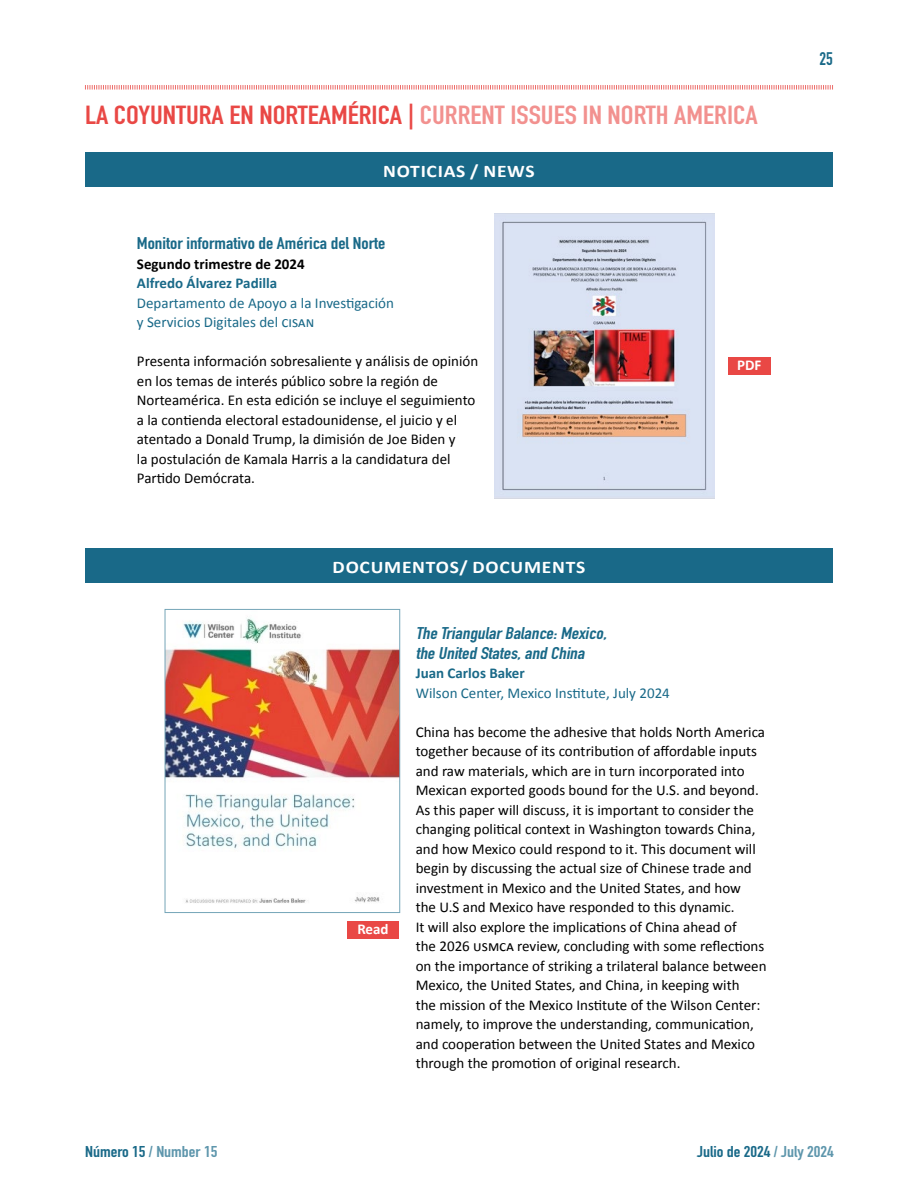
<style>
.page{position:relative;width:918px;height:1188px;background:#fff}
.page>*{position:absolute;margin:0;border:0;box-sizing:border-box;transform-origin:0 0}
.t1{font:700 25.8px "DIN Condensed";color:#f2918f;scale:1.16 1}
.t2{font:700 18px "DIN Condensed";color:#196988}
.t3{font:700 17.7px "Calibri";letter-spacing:.04em;color:#fff;scale:1.1 1}
.t4{font:italic 700 16.8px/19.5px "DIN Condensed";color:#196988;scale:1.16 1}
.t5{font:700 16.8px "DIN Condensed";color:#196988;scale:1.16 1}
.t6{font:700 15.45px "DIN Condensed";color:#196988;scale:1.16 1}
.t7{font:700 15.45px "DIN Condensed";color:#5e96ac;scale:1.16 1}
.t8{font:15px/19.5px "Calibri";color:#000}
.t9{font:15px/19.5px "Calibri";color:#196988}
.t10{font:700 15px "Calibri";color:#196988}
.t11{font:700 15px "Calibri";color:#000}
.t12{font:700 15px "Calibri";color:#fff}
.s1{color:#e94845}
.s2{color:#196988}
.s3{color:#5e96ac}
</style>
<div class="page">
<svg style="left:85px;top:85px;width:748px;height:5px"></svg>
<div style="left:85px;top:152px;width:748px;height:34px;background:#196988"></div>
<img style="left:494px;top:213px;width:221px;height:286px">
<div style="left:728px;top:358px;width:42px;height:17px;background:#e94845"></div>
<div style="left:85px;top:549px;width:748px;height:34px;background:#196988"></div>
<img style="left:167px;top:618px;width:231px;height:285px">
<div style="left:165px;top:609px;width:235px;height:304px;border:1px solid #75a5b8"></div>
<div style="left:347px;top:922px;width:52px;height:17px;background:#e94845"></div>
<h1 class="t1" style="left:85px;top:98px;width:581px"><span class="s1">LA COYUNTURA EN NORTEAMÉRICA |</span> CURRENT ISSUES IN NORTH AMERICA</h1>
<p class="t3" style="left:383px;top:158px;width:139px">NOTICIAS / NEWS</p>
<p class="t5" style="left:137px;top:232px;width:216px">Monitor informativo de América del Norte</p>
<p class="t11" style="left:137px;top:253px;width:169px">Segundo trimestre de 2024</p>
<p class="t10" style="left:137px;top:272px;width:142px">Alfredo Álvarez Padilla</p>
<p class="t9" style="left:137px;top:292px;width:259px">Departamento de Apoyo a la Investigación y Servicios Digitales del cisan</p>
<p class="t8" style="left:137px;top:351px;width:343px">Presenta información sobresaliente y análisis de opinión en los temas de interés público sobre la región de Norteamérica. En esta edición se incluye el seguimiento a la contienda electoral estadounidense, el juicio y el atentado a Donald Trump, la dimisión de Joe Biden y<br>la postulación de Kamala Harris a la candidatura del Partido Demócrata.</p>
<p class="t3" style="left:333px;top:554px;width:231px">DOCUMENTOS/ DOCUMENTS</p>
<p class="t12" style="left:737px;top:355px;width:26px">PDF</p>
<p class="t12" style="left:357px;top:919px;width:33px">Read</p>
<p class="t4" style="left:416px;top:623px;width:169px">TheTriangularBalance:Mexico, theUnited States,and China</p>
<p class="t10" style="left:416px;top:662px;width:111px">Juan Carlos Baker</p>
<p class="t9" style="left:416px;top:682px;width:256px">Wilson Center, Mexico Institute, July 2024</p>
<p class="t8" style="left:416px;top:721px;width:352px">China has become the adhesive that holds North America together because of its contribution of affordable inputs and raw materials, which are in turn incorporated into Mexican exported goods bound for the U.S. and beyond.<br>As this paper will discuss, it is important to consider the changing political context in Washington towards China, and how Mexico could respond to it. This document will begin by discussing the actual size of Chinese trade and investment in Mexico and the United States, and how<br>the U.S and Mexico have responded to this dynamic.<br>It will also explore the implications of China ahead of<br>the 2026 usmca review, concluding with some reflections on the importance of striking a trilateral balance between Mexico, the United States, and China, in keeping with<br>the mission of the Mexico Institute of the Wilson Center: namely, to improve the understanding, communication, and cooperation between the United States and Mexico through the promotion of original research.</p>
<p class="t2" style="left:820px;top:47px;width:15px">25</p>
<p class="t7" style="left:85px;top:1141px;width:116px"><span class="s2">Número 15</span> / Number 15</p>
<p class="t6" style="left:697px;top:1141px;width:119px">Julio de 2024 <span class="s3">/ July 2024</span></p>
</div>
